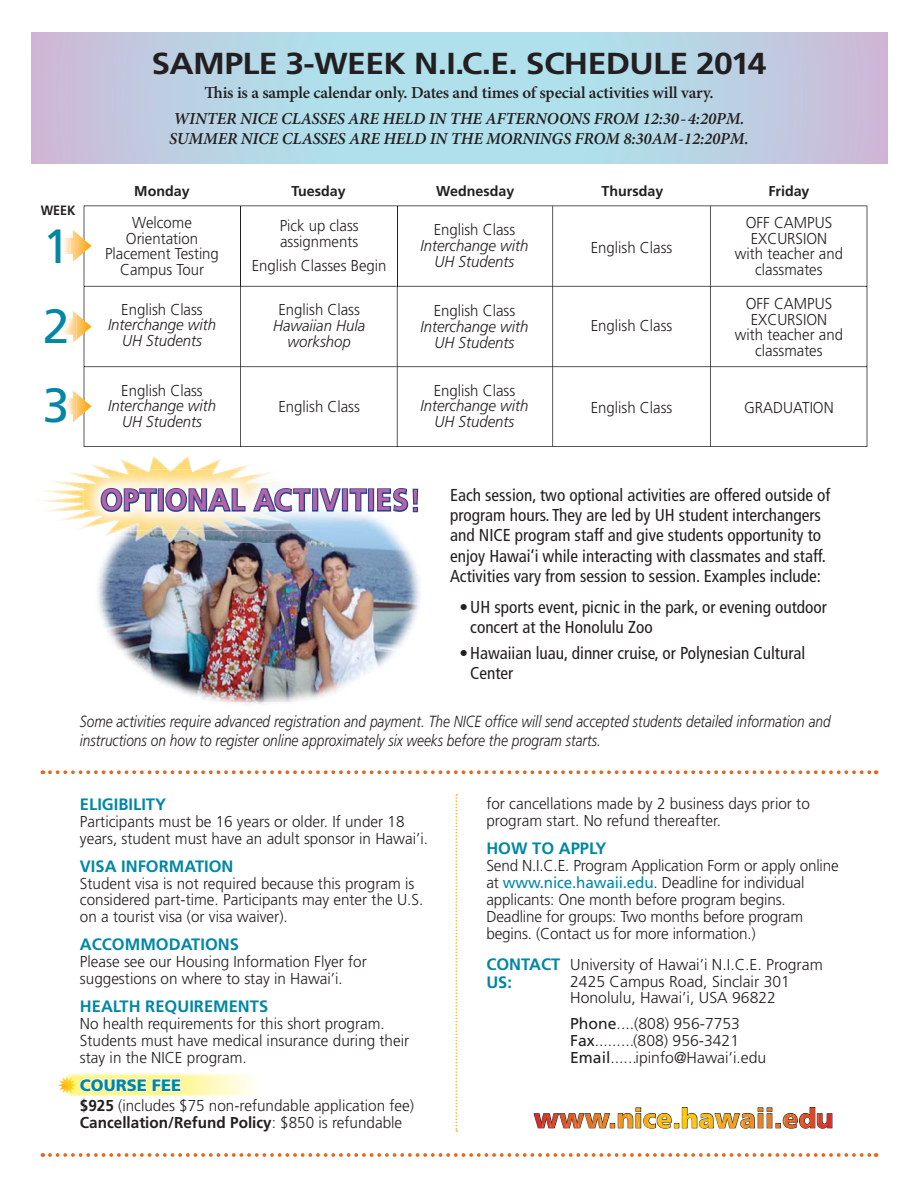
<style>
.page{position:relative;width:918px;height:1188px;background:#fff}
.page>*{position:absolute;margin:0;border:0;box-sizing:border-box;transform-origin:0 0}
.t1{font:48px/79.5px "Frutiger";color:#0087a5;text-align:justify}
.t2{font:700 30.3px "Frutiger";letter-spacing:-.02em;color:#231f20;scale:1.11 1}
.t3{font:700 30px "Frutiger";letter-spacing:.03em;color:#b365a8;scale:.95 1}
.t4{font:900 27px "Frutiger";letter-spacing:.01em;color:#d2232a}
.t5{font:condensed 17.25px/20.2px "Frutiger";color:#231f20}
.t6{font:italic 600 16.8px/19.5px "Minion Pro";letter-spacing:-.01em;color:#231f20}
.t7{font:600 16.8px "Minion Pro";letter-spacing:-.01em;color:#231f20}
.t8{font:700 16.5px/17.2px "Frutiger";color:#0087a5}
.t9{font:900 16.5px "Frutiger";color:#0087a5}
.t10{font:italic 300 16.2px/19px "Frutiger";color:#231f20;scale:.85 1}
.t11{font:300 15.75px/16.8px "Frutiger";color:#231f20}
.t12{font:300 15.75px/15.8px "Frutiger";color:#231f20;text-align:center;scale:.95 1}
.t13{font:italic 300 15.75px/15.8px "Frutiger";color:#231f20;text-align:center;scale:.95 1}
.t14{font:700 14.25px "Frutiger";color:#231f20}
.t15{font:700 13.5px "Frutiger";color:#231f20;scale:.93 1}
.s1{font-weight:700}
.s2{font-weight:400;color:#0087a5}
.s3{font-weight:400}
.s4{color:#da5329}
.s5{color:#e27226}
.s6{color:#e78724}
.s7{color:#eb9123}
.s8{color:#f0a21f}
.s9{color:#f2aa1d}
.s10{color:#f7b618}
.s11{color:#fcc40f}
.s12{color:#fec60c}
.s13{color:#f9bb15}
.s14{color:#f4af1b}
.s15{color:#ed9821}
.s16{color:#e78824}
.s17{color:#e57f25}
.s18{color:#e27626}
.s19{color:#e06e27}
.s20{color:#db5928}
.s21{color:#d74329}
</style>
<div class="page">
<img style="left:286px;top:531px;width:134px;height:171px">
<img style="left:98px;top:543px;width:188px;height:159px">
<svg style="left:32px;top:32px;width:856px;height:131px;background:#b9d3e4"></svg>
<img style="left:114px;top:531px;width:197px;height:12px">
<img style="left:42px;top:456px;width:179px;height:73px">
<img style="left:91px;top:465px;width:159px;height:77px">
<svg style="left:84px;top:205px;width:783px;height:242px"></svg>
<hr style="left:711px;top:286px;width:156px;height:1px;background:#231f20">
<hr style="left:553px;top:286px;width:157px;height:1px;background:#231f20">
<hr style="left:398px;top:286px;width:154px;height:1px;background:#231f20">
<hr style="left:241px;top:286px;width:156px;height:1px;background:#231f20">
<hr style="left:84px;top:286px;width:156px;height:1px;background:#231f20">
<hr style="left:711px;top:366px;width:156px;height:1px;background:#231f20">
<hr style="left:553px;top:366px;width:157px;height:1px;background:#231f20">
<hr style="left:398px;top:366px;width:154px;height:1px;background:#231f20">
<hr style="left:241px;top:366px;width:156px;height:1px;background:#231f20">
<hr style="left:84px;top:366px;width:156px;height:1px;background:#231f20">
<hr style="left:240px;top:206px;width:1px;height:80px;background:#231f20">
<hr style="left:240px;top:287px;width:1px;height:79px;background:#231f20">
<hr style="left:240px;top:367px;width:1px;height:79px;background:#231f20">
<hr style="left:397px;top:206px;width:1px;height:80px;background:#231f20">
<hr style="left:397px;top:287px;width:1px;height:79px;background:#231f20">
<hr style="left:397px;top:367px;width:1px;height:79px;background:#231f20">
<hr style="left:552px;top:206px;width:1px;height:80px;background:#231f20">
<hr style="left:552px;top:287px;width:1px;height:79px;background:#231f20">
<hr style="left:552px;top:367px;width:1px;height:79px;background:#231f20">
<hr style="left:710px;top:206px;width:1px;height:80px;background:#231f20">
<hr style="left:710px;top:287px;width:1px;height:79px;background:#231f20">
<hr style="left:710px;top:367px;width:1px;height:79px;background:#231f20">
<svg style="left:71px;top:230px;width:21px;height:32px"></svg>
<svg style="left:77px;top:314px;width:15px;height:25px"></svg>
<svg style="left:76px;top:393px;width:16px;height:26px"></svg>
<img style="left:63px;top:238px;width:8px;height:16px">
<img style="left:63px;top:311px;width:14px;height:32px">
<img style="left:66px;top:390px;width:10px;height:32px">
<svg style="left:456px;top:794px;width:1px;height:338px"></svg>
<svg style="left:50px;top:770px;width:827px;height:4px"></svg>
<svg style="left:50px;top:1153px;width:827px;height:4px"></svg>
<div style="left:91px;top:1078px;width:13px;height:14px;border:2px solid #fff;border-radius:50%"></div>
<div style="left:94px;top:1081px;width:7px;height:9px;border:2px solid #fff;border-radius:50%"></div>
<svg style="left:103px;top:1078px;width:79px;height:15px"></svg>
<img style="left:82px;top:469px;width:229px;height:62px">
<img style="left:82px;top:474px;width:1px;height:55px">
<div style="left:101px;top:488px;width:21px;height:24px;border:2px solid #25408e;border-radius:50%"></div>
<div style="left:105px;top:491px;width:13px;height:18px;border:2px solid #25408e;border-radius:50%"></div>
<svg style="left:123px;top:487px;width:42px;height:26px"></svg>
<div style="left:165px;top:488px;width:22px;height:24px;border:2px solid #25408e;border-radius:50%"></div>
<div style="left:169px;top:491px;width:14px;height:18px;border:2px solid #25408e;border-radius:50%"></div>
<svg style="left:187px;top:480px;width:232px;height:41px"></svg>
<svg style="left:533px;top:1107px;width:300px;height:22px"></svg>
<svg style="left:68px;top:1076px;width:24px;height:18px"></svg>
<h2 class="t2" style="left:152px;top:52px;width:556px">SAMPLE 3-WEEK N.I.C.E. SCHEDULE 2014</h2>
<p class="t7" style="left:205px;top:82px;width:510px">This is a sample calendar only. Dates and times of special activities will vary.</p>
<p class="t6" style="left:169px;top:109px;width:581px">WINTER NICE CLASSES ARE HELD IN THE AFTERNOONS FROM 12:30 - 4:20PM.<br>SUMMER NICE CLASSES ARE HELD IN THE MORNINGS FROM 8:30AM- 12:20PM.</p>
<p class="t15" style="left:41px;top:205px;width:39px">WEEK</p>
<h1 class="t1" style="left:43px;top:210px;width:28px">1<br>2<br>3</h1>
<p class="t14" style="left:134px;top:186px;width:57px">Monday</p>
<p class="t14" style="left:292px;top:186px;width:56px">Tuesday</p>
<p class="t14" style="left:436px;top:186px;width:80px">Wednesday</p>
<p class="t14" style="left:602px;top:186px;width:63px">Thursday</p>
<p class="t14" style="left:768px;top:186px;width:43px">Friday</p>
<p class="t12" style="left:105px;top:216px;width:121px">Welcome<br>Orientation<br>Placement Testing<br>Campus Tour</p>
<p class="t12" style="left:121px;top:303px;width:87px">English Class</p>
<p class="t13" style="left:108px;top:318px;width:115px">Interchange with<br>UH Students</p>
<p class="t12" style="left:121px;top:384px;width:87px">English Class</p>
<p class="t13" style="left:108px;top:399px;width:115px">Interchange with<br>UH Students</p>
<p class="t12" style="left:280px;top:219px;width:85px;text-align:left">Pick up class assignments</p>
<p class="t12" style="left:252px;top:259px;width:143px">English Classes Begin</p>
<p class="t12" style="left:278px;top:303px;width:87px">English Class</p>
<p class="t13" style="left:273px;top:319px;width:99px">Hawaiian Hula workshop</p>
<p class="t12" style="left:278px;top:400px;width:87px">English Class</p>
<p class="t12" style="left:434px;top:223px;width:87px">English Class</p>
<p class="t13" style="left:420px;top:239px;width:115px">Interchange with<br>UH Students</p>
<p class="t12" style="left:434px;top:304px;width:87px">English Class</p>
<p class="t13" style="left:420px;top:320px;width:115px">Interchange with<br>UH Students</p>
<p class="t12" style="left:434px;top:384px;width:87px">English Class</p>
<p class="t13" style="left:420px;top:399px;width:115px">Interchange with<br>UH Students</p>
<p class="t12" style="left:591px;top:241px;width:87px">English Class</p>
<p class="t12" style="left:591px;top:319px;width:87px">English Class</p>
<p class="t12" style="left:591px;top:400px;width:87px">English Class</p>
<p class="t12" style="left:735px;top:216px;width:115px">OFF CAMPUS<br>EXCURSION with teacher and classmates</p>
<p class="t12" style="left:735px;top:297px;width:115px">OFF CAMPUS<br>EXCURSION with teacher and classmates</p>
<p class="t12" style="left:744px;top:401px;width:96px">GRADUATION</p>
<h3 class="t3" style="left:100px;top:488px;width:326px">OPTIONAL ACTIVITIES</h3>
<p class="t5" style="left:450px;top:486px;width:382px">Each session, two optional activities are offered outside of program hours. They are led by UH student interchangers and NICE program staff and give students opportunity to enjoy Hawai‘i while interacting with classmates and staff.<br>Activities vary from session to session. Examples include:</p>
<p class="t5" style="left:470px;top:598px;width:358px;text-indent:-11px">• UH sports event, picnic in the park, or evening outdoor concert at the Honolulu Zoo</p>
<p class="t5" style="left:470px;top:644px;width:337px;text-indent:-11px">• Hawaiian luau, dinner cruise, or Polynesian Cultural<br>Center</p>
<p class="t10" style="left:80px;top:713px;width:885px">Some activities require advanced registration and payment. The NICE office will send accepted students detailed information and instructions on how to register online approximately six weeks before the program starts.</p>
<p class="t8" style="left:80px;top:797px;width:88px">ELIGIBILITY</p>
<p class="t11" style="left:80px;top:814px;width:350px">Participants must be 16 years or older. If under 18 years, student must have an adult sponsor in Hawai’i.</p>
<p class="t8" style="left:80px;top:859px;width:155px">VISA INFORMATION</p>
<p class="t11" style="left:80px;top:876px;width:345px">Student visa is not required because this program is considered part-time. Participants may enter the U.S. on a tourist visa (or visa waiver).</p>
<p class="t8" style="left:80px;top:937px;width:161px">ACCOMMODATIONS</p>
<p class="t11" style="left:80px;top:955px;width:288px">Please see our Housing Information Flyer for suggestions on where to stay in Hawai’i.</p>
<p class="t8" style="left:80px;top:999px;width:190px">HEALTH REQUIREMENTS</p>
<p class="t11" style="left:80px;top:1016px;width:331px">No health requirements for this short program.<br>Students must have medical insurance during their stay in the NICE program.</p>
<p class="t9" style="left:80px;top:1078px;width:103px">COURSE FEE</p>
<p class="t11" style="left:80px;top:1098px;width:336px"><span class="s1">$925</span> (includes $75 non-refundable application fee)<br><span class="s1">Cancellation/Refund Policy</span>: $850 is refundable</p>
<p class="t11" style="left:486px;top:797px;width:325px">for cancellations made by 2 business days prior to program start. No refund thereafter.</p>
<p class="t8" style="left:486px;top:841px;width:122px">HOW TO APPLY</p>
<p class="t11" style="left:486px;top:858px;width:354px">Send N.I.C.E. Program Application Form or apply online at <span class="s2">www.nice.hawaii.edu</span>. Deadline for individual applicants: One month before program begins.<br>Deadline for groups: Two months before program begins. (Contact us for more information.)</p>
<p class="t8" style="left:486px;top:957px;width:75px">CONTACT<br>US:</p>
<p class="t11" style="left:570px;top:1016px;width:198px"><span class="s3">Phone</span>....(808) 956-7753<br><span class="s3">Fax</span>.........(808) 956-3421<br><span class="s3">Email</span>......ipinfo@Hawai‘i.edu</p>
<p class="t11" style="left:570px;top:957px;width:254px">University of Hawai’i N.I.C.E. Program<br>2425 Campus Road, Sinclair 301<br>Honolulu, Hawai’i, USA 96822</p>
<h3 class="t4" style="left:534px;top:1108px;width:301px">w<span class="s4">w</span><span class="s5">w</span><span class="s6">.</span><span class="s7">n</span><span class="s8">i</span><span class="s9">c</span><span class="s10">e</span><span class="s11">.</span><span class="s12">h</span><span class="s13">a</span><span class="s14">w</span><span class="s15">a</span><span class="s16">i</span><span class="s17">i</span><span class="s18">.</span><span class="s19">e</span><span class="s20">d</span><span class="s21">u</span></h3>
</div>
